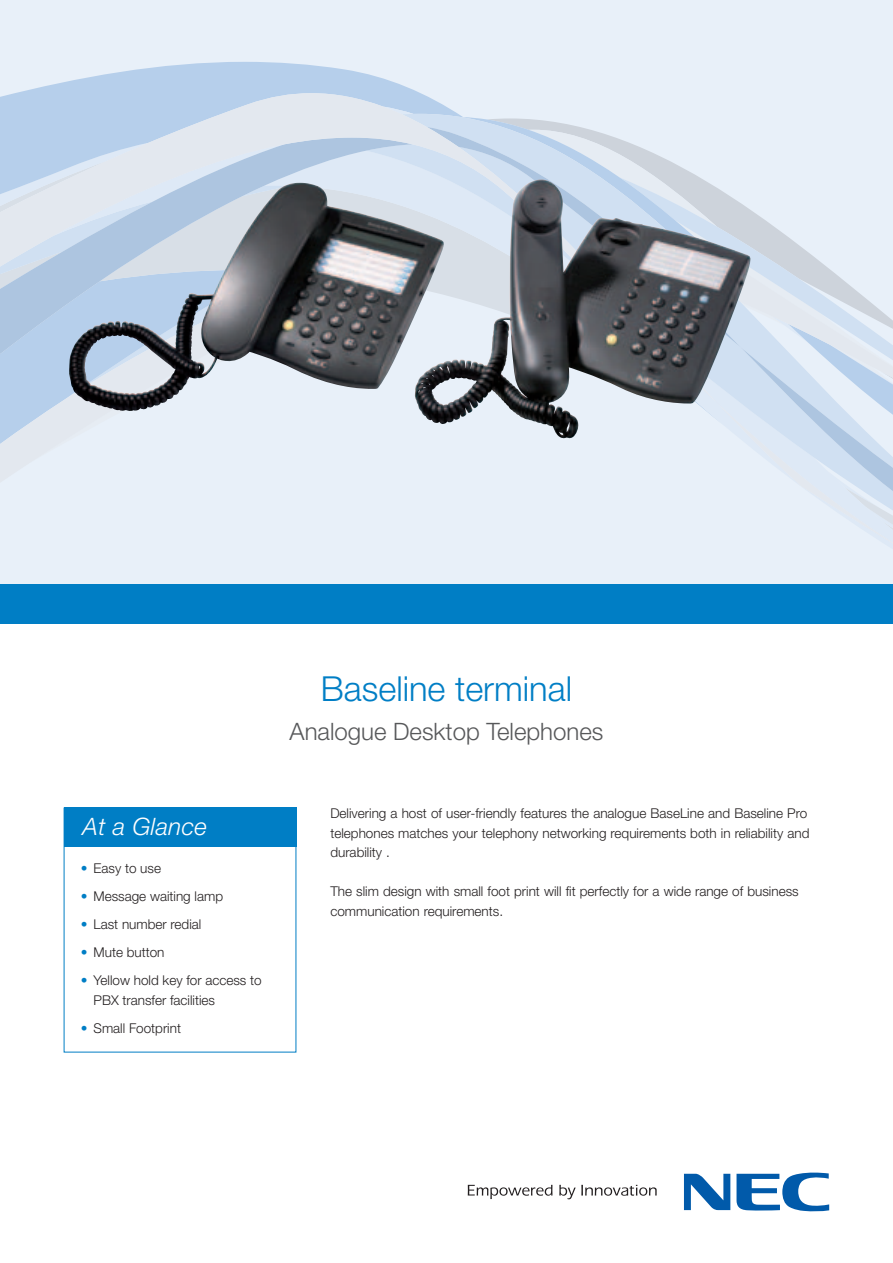
<style>
.page{position:relative;width:893px;height:1263px;background:#fff}
.page>*{position:absolute;margin:0;border:0;box-sizing:border-box;transform-origin:0 0}
.t1{font:300 34.5px "Helvetica Neue";color:#007ec5}
.t2{font:300 24px "Helvetica Neue";color:#57585a}
.t3{font:italic 300 24px "Helvetica Neue";letter-spacing:.015em;color:#fff}
.t4{font:300 13.5px/19.5px "Helvetica Neue";color:#231f20}
.s1{color:#007ec5}
</style>
<div class="page">
<div style="left:0;top:0;width:893px;height:607px;background:#e8f0f9"></div>
<svg style="left:16px;top:62px;width:404px;height:31px;fill:#b6cfeb"></svg>
<svg style="left:0;top:93px;width:893px;height:437px"></svg>
<div style="left:0;top:584px;width:893px;height:39px;background:#007ec5"></div>
<div style="left:64px;top:807px;width:232px;height:39px;background:#007ec5"></div>
<svg style="left:468px;top:1185px;width:84px;height:14px"></svg>
<svg style="left:559px;top:1185px;width:98px;height:14px"></svg>
<svg style="left:684px;top:1174px;width:46px;height:36px"></svg>
<svg style="left:736px;top:1172px;width:93px;height:39px"></svg>
<img style="left:69px;top:183px;width:376px;height:229px">
<img style="left:414px;top:205px;width:166px;height:234px">
<h1 class="t1" style="left:321px;top:668px;width:253px">Baseline terminal</h1>
<h2 class="t2" style="left:290px;top:717px;width:315px">Analogue Desktop Telephones</h2>
<h2 class="t3" style="left:83px;top:812px;width:126px">At a Glance</h2>
<p class="t4" style="left:330px;top:803px;width:481px">Delivering a host of user-friendly features the analogue BaseLine and Baseline Pro telephones matches your telephony networking requirements both in reliability and durability .</p>
<p class="t4" style="left:330px;top:881px;width:470px">The slim design with small foot print will fit perfectly for a wide range of business communication requirements.</p>
<p class="t4" style="left:81px;top:858px;width:82px"><span class="s1">•</span> Easy to use</p>
<p class="t4" style="left:81px;top:886px;width:144px"><span class="s1">•</span> Message waiting lamp</p>
<p class="t4" style="left:81px;top:914px;width:122px"><span class="s1">•</span> Last number redial</p>
<p class="t4" style="left:81px;top:942px;width:85px"><span class="s1">•</span> Mute button</p>
<p class="t4" style="left:94px;top:970px;width:170px;text-indent:-13px"><span class="s1">•</span> Yellow hold key for access to<br>PBX transfer facilities</p>
<p class="t4" style="left:81px;top:1018px;width:102px"><span class="s1">•</span> Small Footprint</p>
</div>
